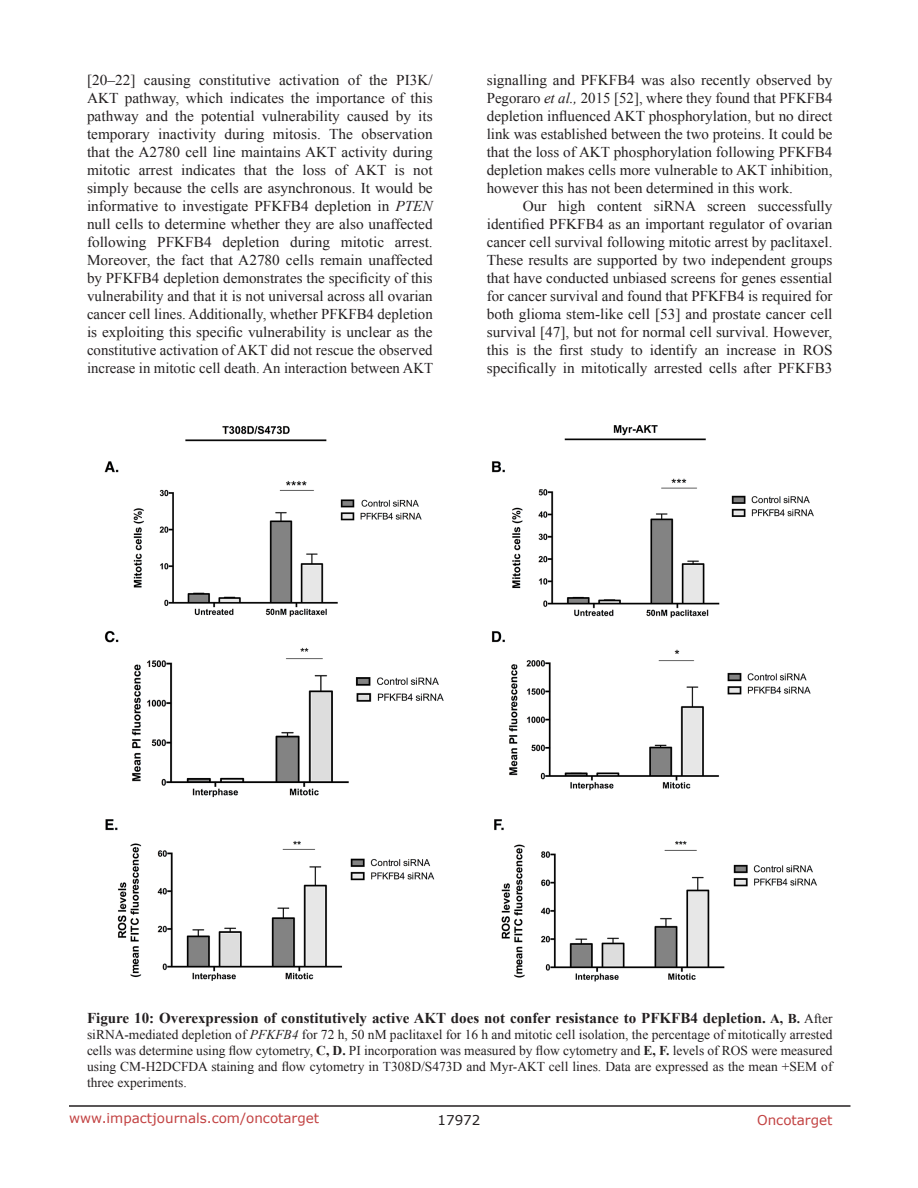
<style>
.page{position:relative;width:918px;height:1188px;background:#fff}
.page>*{position:absolute;margin:0;border:0;box-sizing:border-box;transform-origin:0 0}
.BodyText{font:15px/18px "Times New Roman";color:#231f20;text-align:justify}
.figuretext{font:700 15px "Times New Roman";color:#231f20}
.figuretext-2{font:13.5px/16.2px "Times New Roman";color:#231f20;text-align:justify}
.t1{font:13.5px "Verdana";color:#c24141}
.t2{font:13.5px "Verdana";color:#231f20}
.s1{font-style:italic}
.s2{font-size:13.5px}
.s3{font-weight:400;font-size:13.5px}
.s4{font-weight:700}
</style>
<div class="page">
<hr style="left:69px;top:1105px;width:781px;height:2px;background:#231f20">
<img style="left:104px;top:425px;width:713px;height:557px">
<p class="BodyText" style="left:87px;top:71px;width:348px">[20–22] causing constitutive activation of the PI3K/ AKT pathway, which indicates the importance of this pathway and the potential vulnerability caused by its temporary inactivity during mitosis. The observation that the A2780 cell line maintains AKT activity during mitotic arrest indicates that the loss of AKT is not simply because the cells are asynchronous. It would be informative to investigate PFKFB4 depletion in <span class="s1">PTEN </span>null cells to determine whether they are also unaffected following PFKFB4 depletion during mitotic arrest.<br>Moreover, the fact that A2780 cells remain unaffected by PFKFB4 depletion demonstrates the specificity of this vulnerability and that it is not universal across all ovarian cancer cell lines. Additionally, whether PFKFB4 depletion is exploiting this specific vulnerability is unclear as the constitutive activation of AKT did not rescue the observed increase in mitotic cell death. An interaction between AKT</p>
<p class="BodyText" style="left:487px;top:71px;width:347px">signalling and PFKFB4 was also recently observed by Pegoraro <span class="s1">et al.,</span> 2015 [52], where they found that PFKFB4 depletion influenced AKT phosphorylation, but no direct link was established between the two proteins. It could be that the loss of AKT phosphorylation following PFKFB4 depletion makes cells more vulnerable to AKT inhibition, however this has not been determined in this work.</p>
<p class="BodyText" style="left:487px;top:197px;width:347px;text-indent:36px">Our high content siRNA screen successfully identified PFKFB4 as an important regulator of ovarian cancer cell survival following mitotic arrest by paclitaxel.<br>These results are supported by two independent groups that have conducted unbiased screens for genes essential for cancer survival and found that PFKFB4 is required for both glioma stem-like cell [53] and prostate cancer cell survival [47], but not for normal cell survival. However, this is the first study to identify an increase in ROS specifically in mitotically arrested cells after PFKFB3</p>
<p class="figuretext" style="left:87px;top:1007px;width:747px">Figure 10: Overexpression of constitutively active AKT does not confer resistance to PFKFB4 depletion. <span class="s2">A, B.</span> <span class="s3">After</span></p>
<p class="figuretext-2" style="left:87px;top:1026px;width:747px">siRNA-mediated depletion of <span class="s1">PFKFB4</span> for 72 h, 50 nM paclitaxel for 16 h and mitotic cell isolation, the percentage of mitotically arrested cells was determine using flow cytometry, <span class="s4">C, D.</span> PI incorporation was measured by flow cytometry and <span class="s4">E, F.</span> levels of ROS were measured using CM-H2DCFDA staining and flow cytometry in T308D/S473D and Myr-AKT cell lines. Data are expressed as the mean +SEM of three experiments.</p>
<p class="t1" style="left:69px;top:1109px;width:252px">www.impactjournals.com/oncotarget</p>
<p class="t2" style="left:438px;top:1111px;width:44px">17972</p>
<p class="t1" style="left:757px;top:1111px;width:77px">Oncotarget</p>
</div>
